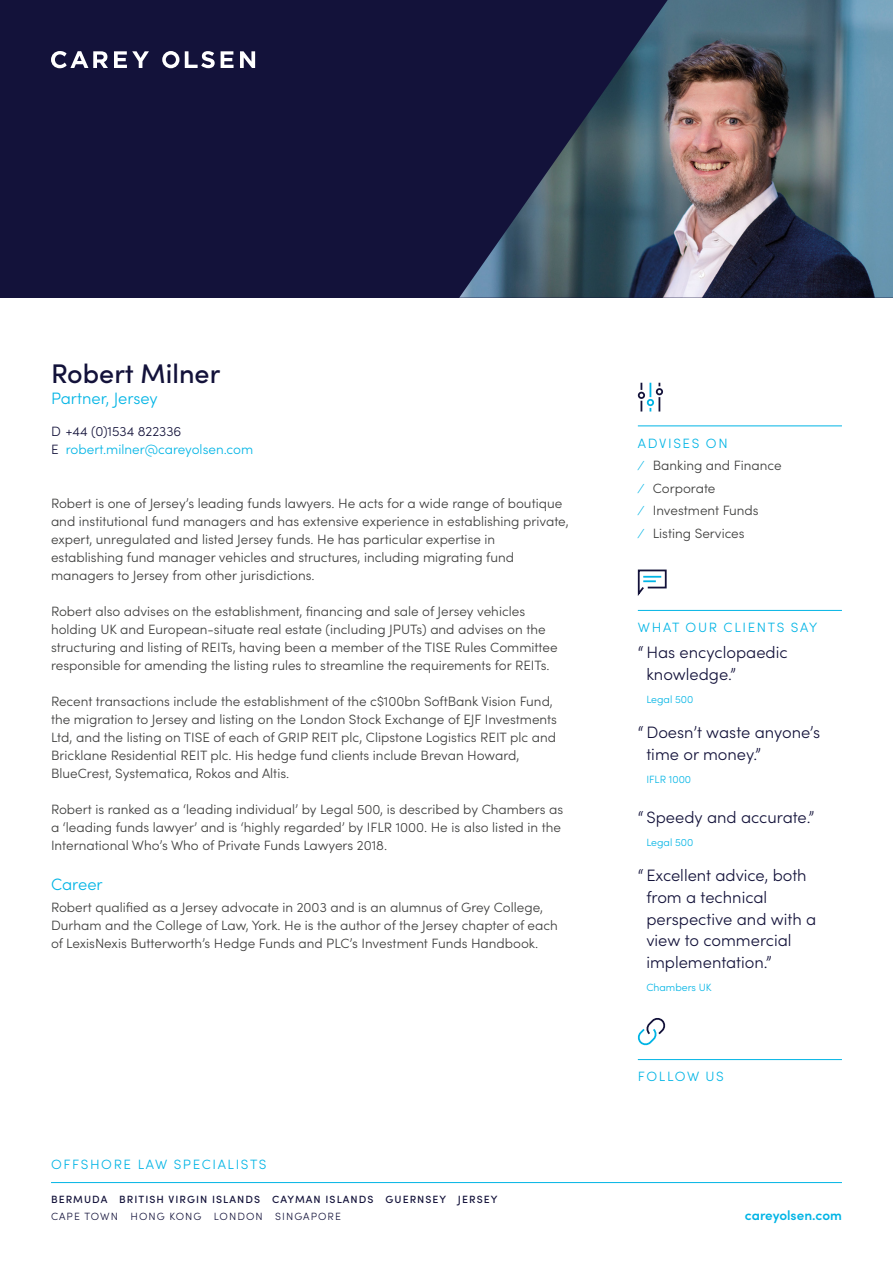
<style>
.page{position:relative;width:893px;height:1263px;background:#fff}
.page>*{position:absolute;margin:0;border:0;box-sizing:border-box;transform-origin:0 0}
.t1{font:500 27px "Sofia Pro";color:#13123a}
.t2{font:300 16.5px/21.6px "Sofia Pro";color:#13123a}
.t3{font:300 16.5px "Sofia Pro";color:#00b4e5}
.t4{font:300 13.5px/18px "Sofia Pro";color:#3c3c3b}
.t5{font:300 13.5px/18px "Sofia Pro";color:#00b4e5}
.t6{font:300 13.5px "Sofia Pro";letter-spacing:.12em;color:#00b4e5}
.t7{font:600 13.5px "Sofia Pro";color:#00b4e5}
.t8{font:300 13.5px "Sofia Pro";letter-spacing:.115em;color:#00b4e5}
.t9{font:500 10.5px "Sofia Pro";letter-spacing:.1em;color:#13123a}
.t10{font:300 10.5px "Sofia Pro";color:#00b4e5}
.t11{font:300 10.5px "Sofia Pro";letter-spacing:.1em;color:#13123a}
.s1{color:#13123a}
.s2{color:#00b4e5}
</style>
<div class="page">
<hr style="left:51px;top:1182px;width:791px;height:1px;background:#00b4e5">
<hr style="left:638px;top:425px;width:204px;height:1px;background:#00b4e5">
<hr style="left:638px;top:610px;width:204px;height:1px;background:#00b4e5">
<hr style="left:638px;top:1059px;width:204px;height:1px;background:#00b4e5">
<svg style="left:637px;top:382px;width:26px;height:30px"></svg>
<svg style="left:637px;top:569px;width:30px;height:27px"></svg>
<svg style="left:637px;top:1018px;width:29px;height:28px"></svg>
<div style="left:0;top:0;width:893px;height:298px;background:#13123a"></div>
<img style="left:459px;top:0;width:434px;height:298px">
<svg style="left:114px;top:51px;width:35px;height:17px"></svg>
<svg style="left:185px;top:51px;width:30px;height:17px"></svg>
<svg style="left:221px;top:51px;width:13px;height:17px"></svg>
<svg style="left:240px;top:51px;width:15px;height:17px"></svg>
<svg style="left:162px;top:51px;width:17px;height:17px"></svg>
<svg style="left:51px;top:51px;width:57px;height:17px"></svg>
<h1 class="t1" style="left:51px;top:353px;width:171px">Robert Milner</h1>
<p class="t3" style="left:51px;top:387px;width:108px">Partner, Jersey</p>
<p class="t5" style="left:51px;top:421px;width:204px"><span class="s1">D +44 (0)1534 822336<br>E</span> robert.milner@careyolsen.com</p>
<p class="t4" style="left:51px;top:493px;width:519px">Robert is one of Jersey’s leading funds lawyers. He acts for a wide range of boutique and institutional fund managers and has extensive experience in establishing private, expert, unregulated and listed Jersey funds. He has particular expertise in establishing fund manager vehicles and structures, including migrating fund managers to Jersey from other jurisdictions.</p>
<p class="t4" style="left:51px;top:601px;width:508px">Robert also advises on the establishment, financing and sale of Jersey vehicles holding UK and European-situate real estate (including JPUTs) and advises on the structuring and listing of REITs, having been a member of the TISE Rules Committee responsible for amending the listing rules to streamline the requirements for REITs.</p>
<p class="t4" style="left:51px;top:691px;width:507px">Recent transactions include the establishment of the c$100bn SoftBank Vision Fund, the migration to Jersey and listing on the London Stock Exchange of EJF Investments Ltd, and the listing on TISE of each of GRIP REIT plc, Clipstone Logistics REIT plc and Bricklane Residential REIT plc. His hedge fund clients include Brevan Howard, BlueCrest, Systematica, Rokos and Altis.</p>
<p class="t4" style="left:51px;top:799px;width:514px">Robert is ranked as a ‘leading individual’ by Legal 500, is described by Chambers as a ‘leading funds lawyer’ and is ‘highly regarded’ by IFLR 1000. He is also listed in the<br>International Who’s Who of Private Funds Lawyers 2018.</p>
<p class="t3" style="left:51px;top:872px;width:53px">Career</p>
<p class="t4" style="left:51px;top:897px;width:508px">Robert qualified as a Jersey advocate in 2003 and is an alumnus of Grey College,<br>Durham and the College of Law, York. He is the author of the Jersey chapter of each of LexisNexis Butterworth’s Hedge Funds and PLC’s Investment Funds Handbook.</p>
<p class="t4" style="left:638px;top:431px;width:145px;line-height:22.5px"><span class="s2">ADVISES ON<br>⁄</span> Banking and Finance <span class="s2">⁄</span> Corporate<br><span class="s2">⁄</span> Investment Funds<br><span class="s2">⁄</span> Listing Services</p>
<p class="t6" style="left:638px;top:617px;width:181px">WHAT OUR CLIENTS SAY</p>
<p class="t2" style="left:646px;top:641px;width:143px;text-indent:-8px">“ Has encyclopaedic knowledge.”</p>
<p class="t10" style="left:646px;top:692px;width:48px">Legal 500</p>
<p class="t2" style="left:646px;top:721px;width:175px;text-indent:-8px">“ Doesn’t waste anyone’s time or money.”</p>
<p class="t10" style="left:646px;top:772px;width:46px">IFLR 1000</p>
<p class="t2" style="left:638px;top:805px;width:178px">“ Speedy and accurate.”</p>
<p class="t10" style="left:646px;top:835px;width:48px">Legal 500</p>
<p class="t2" style="left:646px;top:864px;width:172px;text-indent:-8px">“ Excellent advice, both from a technical perspective and with a view to commercial implementation.”</p>
<p class="t10" style="left:646px;top:980px;width:67px">Chambers UK</p>
<p class="t8" style="left:638px;top:1067px;width:87px">FOLLOW US</p>
<p class="t6" style="left:51px;top:1155px;width:217px">OFFSHORE LAW SPECIALISTS</p>
<p class="t9" style="left:51px;top:1191px;width:448px">BERMUDA BRITISH VIRGIN ISLANDS CAYMAN ISLANDS GUERNSEY JERSEY</p>
<p class="t11" style="left:51px;top:1209px;width:291px">CAPE TOWN HONG KONG LONDON SINGAPORE</p>
<p class="t7" style="left:745px;top:1205px;width:98px">careyolsen.com</p>
</div>
